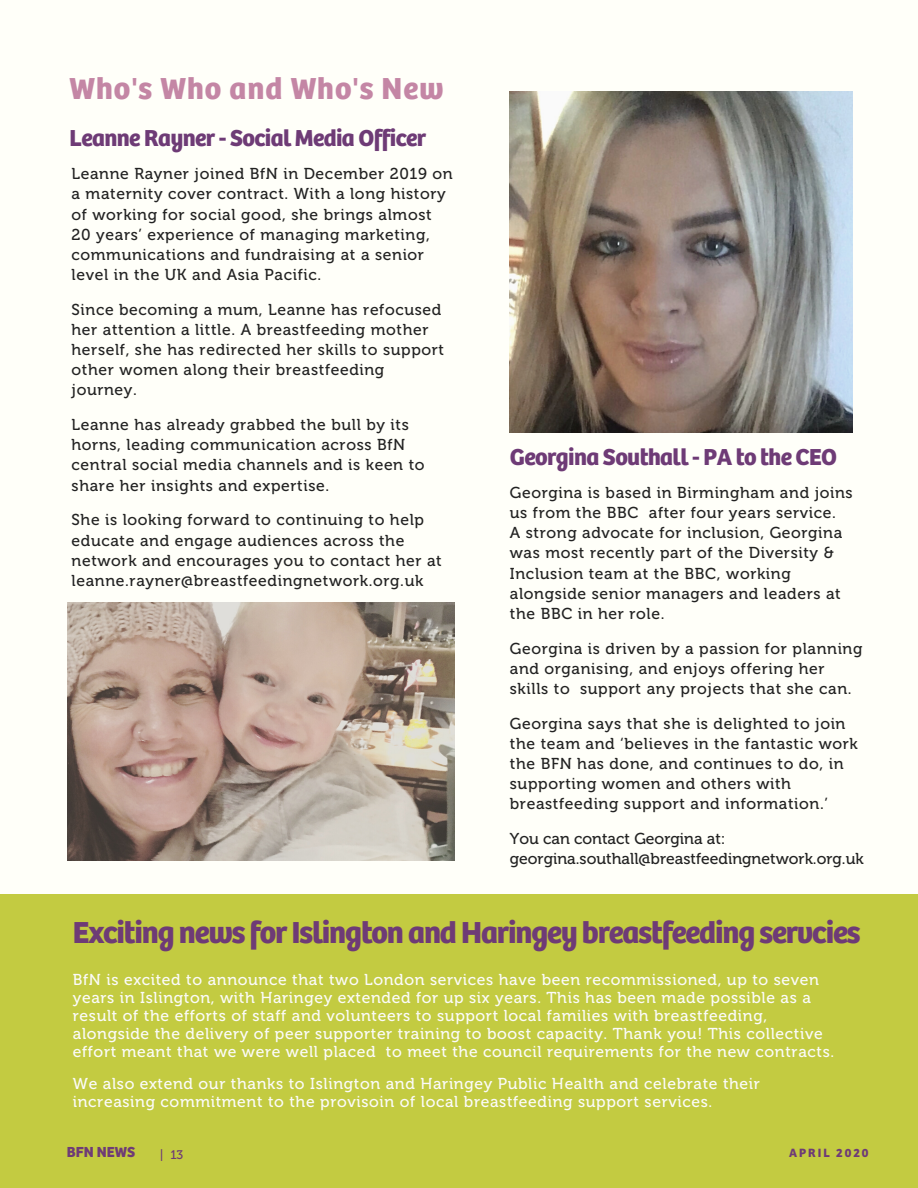
<style>
.page{position:relative;width:918px;height:1188px;background:#fffff9}
.page>*{position:absolute;margin:0;border:0;box-sizing:border-box;transform-origin:0 0}
.t1{font:700 31.5px "Bree";letter-spacing:-.035em;color:#6e3b76}
.t2{font:700 31.5px "Bree";letter-spacing:.03em;color:#c486a5}
.t3{font:700 24px "Bree";letter-spacing:-.025em;color:#6e3b76}
.t4{font:15.75px/20.1px "Museo 500";letter-spacing:.04em;color:#222}
.t5{font:15.75px/18px "Museo 500";letter-spacing:.04em;color:#fbfbf9}
.t6{font:15.75px "Museo 500";color:#222}
.t7{font:700 15.15px "Bree";color:#6e3b76}
.t8{font:700 12.45px "Bree";letter-spacing:.16em;color:#6e3b76}
.t9{font:12.45px "Museo 500";color:#6e3b76}
</style>
<div class="page">
<div style="left:0;top:895px;width:918px;height:293px;background:#c3cb41"></div>
<img style="left:67px;top:602px;width:387px;height:259px">
<img style="left:510px;top:92px;width:343px;height:341px">
<p class="t2" style="left:70px;top:73px;width:376px">Who's Who and Who's New</p>
<p class="t3" style="left:70px;top:126px;width:358px">Leanne Rayner - Social Media Officer</p>
<p class="t4" style="left:72px;top:164px;width:383px">Leanne Rayner joined BfN in December 2019 on a maternity cover contract. With a long history of working for social good, she brings almost 20 years’ experience of managing marketing, communications and fundraising at a senior level in the UK and Asia Pacific.</p>
<p class="t4" style="left:72px;top:299px;width:374px">Since becoming a mum, Leanne has refocused her attention a little. A breastfeeding mother herself, she has redirected her skills to support other women along their breastfeeding journey.</p>
<p class="t4" style="left:72px;top:415px;width:354px">Leanne has already grabbed the bull by its horns, leading communication across BfN central social media channels and is keen to share her insights and expertise.</p>
<p class="t4" style="left:72px;top:510px;width:372px">She is looking forward to continuing to help educate and engage audiences across the network and encourages you to contact her at leanne.rayner@breastfeedingnetwork.org.uk</p>
<p class="t3" style="left:510px;top:445px;width:329px">Georgina Southall - PA to the CEO</p>
<p class="t4" style="left:510px;top:483px;width:344px">Georgina is based in Birmingham and joins us from the BBC after four years service.</p>
<p class="t4" style="left:510px;top:523px;width:334px">A strong advocate for inclusion, Georgina was most recently part of the Diversity &amp; Inclusion team at the BBC, working alongside senior managers and leaders at the BBC in her role.</p>
<p class="t4" style="left:510px;top:638px;width:354px">Georgina is driven by a passion for planning and organising, and enjoys offering her skills to support any projects that she can.</p>
<p class="t4" style="left:510px;top:713px;width:349px">Georgina says that she is delighted to join the team and ‘believes in the fantastic work the BFN has done, and continues to do, in supporting women and others with breastfeeding support and information.’</p>
<p class="t6" style="left:510px;top:829px;width:217px">You can contact Georgina at:</p>
<p class="t6" style="left:510px;top:849px;width:355px">georgina.southall@breastfeedingnetwork.org.uk</p>
<p class="t1" style="left:73px;top:917px;width:789px">Exciting news for Islington and Haringey breastfeeding servcies</p>
<p class="t5" style="left:73px;top:971px;width:763px">BfN is excited to announce that two London services have been recommissioned, up to seven years in Islington, with Haringey extended for up six years. This has been made possible as a result of the efforts of staff and volunteers to support local families with breastfeeding, alongside the delivery of peer supporter training to boost capacity. Thank you! This collective effort meant that we were well placed to meet the council requirements for the new contracts.</p>
<p class="t5" style="left:73px;top:1075px;width:689px">We also extend our thanks to Islington and Haringey Public Health and celebrate their increasing commitment to the provisoin of local breastfeeding support services.</p>
<p class="t7" style="left:67px;top:1144px;width:70px">BFN NEWS</p>
<p class="t9" style="left:160px;top:1147px;width:25px">| 13</p>
<p class="t8" style="left:789px;top:1147px;width:81px">APRIL 2020</p>
</div>
